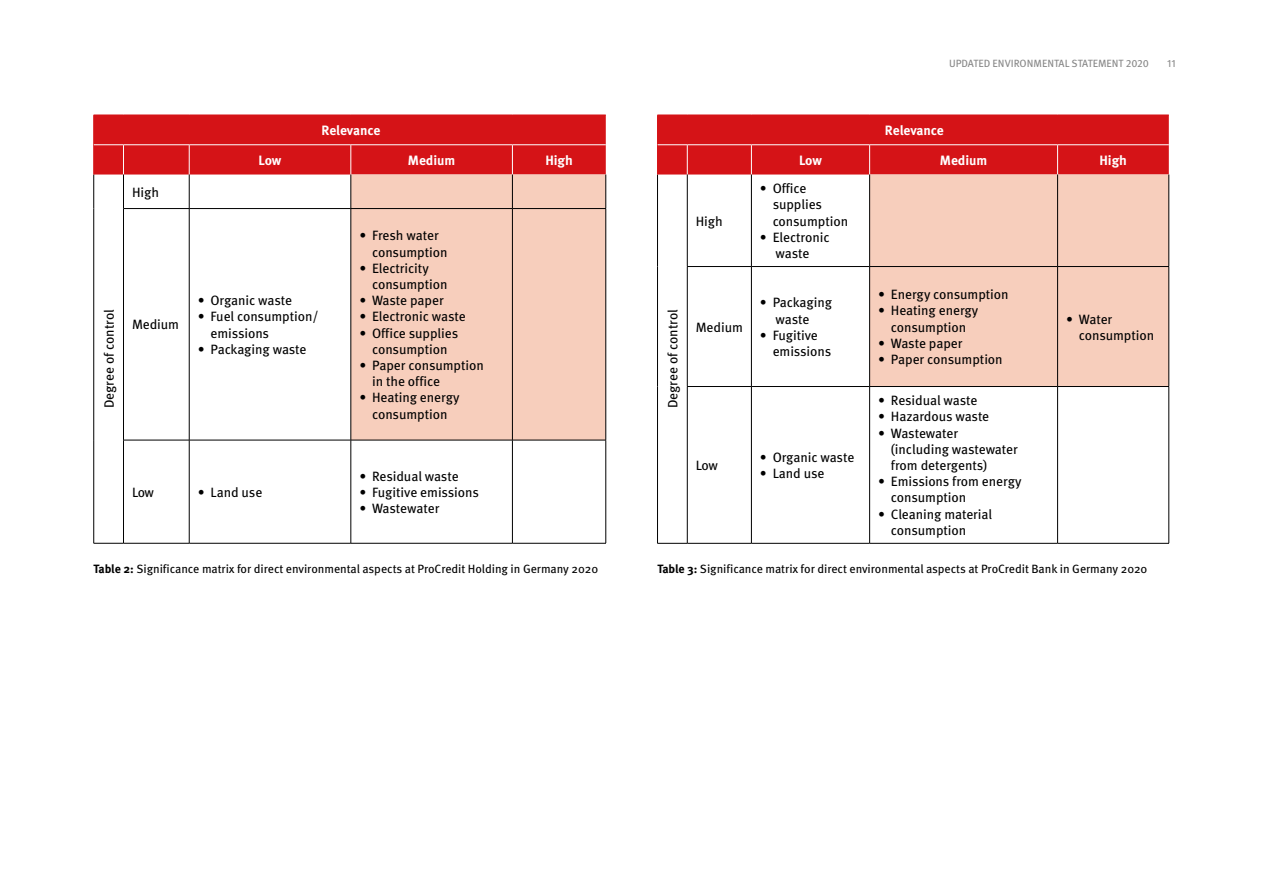
<style>
.page{position:relative;width:1263px;height:893px;background:#fff}
.page>*{position:absolute;margin:0;border:0;box-sizing:border-box;transform-origin:0 0}
.t1{font:13.5px/16.2px "Meta Pro";letter-spacing:-.005em;color:#000}
.t2{font:700 13.5px "Meta Pro";letter-spacing:-.005em;color:#fff}
.t3{font:12px "Meta Pro";letter-spacing:-.005em;color:#000}
.t4{font:10.5px "Meta Pro";color:#878787}
.s1{font-weight:700}
</style>
<div class="page">
<div style="left:352px;top:175px;width:253px;height:265px;background:#f7cebc"></div>
<hr style="left:123px;top:208px;width:66px;height:1px;background:#000">
<hr style="left:189px;top:208px;width:162px;height:1px;background:#000">
<hr style="left:351px;top:208px;width:161px;height:1px;background:#000">
<hr style="left:512px;top:208px;width:94px;height:1px;background:#000">
<hr style="left:123px;top:440px;width:66px;height:1px;background:#000">
<hr style="left:189px;top:440px;width:162px;height:1px;background:#000">
<hr style="left:351px;top:440px;width:161px;height:1px;background:#000">
<hr style="left:512px;top:440px;width:94px;height:1px;background:#000">
<svg style="left:94px;top:543px;width:29px;height:1px"></svg>
<hr style="left:123px;top:543px;width:66px;height:1px;background:#000">
<hr style="left:189px;top:543px;width:162px;height:1px;background:#000">
<hr style="left:351px;top:543px;width:161px;height:1px;background:#000">
<hr style="left:512px;top:543px;width:94px;height:1px;background:#000">
<hr style="left:93px;top:175px;width:1px;height:34px;background:#000">
<hr style="left:93px;top:209px;width:1px;height:231px;background:#000">
<hr style="left:93px;top:440px;width:1px;height:103px;background:#000">
<hr style="left:93px;top:115px;width:1px;height:30px;background:#d51317">
<hr style="left:93px;top:145px;width:1px;height:30px;background:#d51317">
<hr style="left:123px;top:175px;width:1px;height:33px;background:#000">
<hr style="left:189px;top:175px;width:1px;height:33px;background:#000">
<hr style="left:351px;top:175px;width:1px;height:33px;background:#000">
<hr style="left:512px;top:175px;width:1px;height:33px;background:#000">
<hr style="left:605px;top:175px;width:1px;height:33px;background:#000">
<hr style="left:123px;top:209px;width:1px;height:231px;background:#000">
<hr style="left:189px;top:209px;width:1px;height:231px;background:#000">
<hr style="left:351px;top:209px;width:1px;height:231px;background:#000">
<hr style="left:512px;top:209px;width:1px;height:231px;background:#000">
<hr style="left:605px;top:209px;width:1px;height:231px;background:#000">
<hr style="left:123px;top:440px;width:1px;height:103px;background:#000">
<hr style="left:189px;top:440px;width:1px;height:103px;background:#000">
<hr style="left:351px;top:440px;width:1px;height:103px;background:#000">
<hr style="left:512px;top:440px;width:1px;height:103px;background:#000">
<hr style="left:605px;top:440px;width:1px;height:103px;background:#000">
<div style="left:94px;top:115px;width:512px;height:60px;background:#d51317"></div>
<hr style="left:123px;top:144px;width:66px;height:1px;background:#fff">
<hr style="left:189px;top:144px;width:162px;height:1px;background:#fff">
<hr style="left:351px;top:144px;width:161px;height:1px;background:#fff">
<hr style="left:512px;top:144px;width:94px;height:1px;background:#fff">
<div style="left:870px;top:175px;width:298px;height:211px;background:#f7cebc"></div>
<hr style="left:687px;top:266px;width:64px;height:1px;background:#000">
<hr style="left:751px;top:266px;width:119px;height:1px;background:#000">
<hr style="left:870px;top:266px;width:187px;height:1px;background:#000">
<hr style="left:1057px;top:266px;width:112px;height:1px;background:#000">
<hr style="left:687px;top:386px;width:64px;height:1px;background:#000">
<hr style="left:751px;top:386px;width:119px;height:1px;background:#000">
<hr style="left:870px;top:386px;width:187px;height:1px;background:#000">
<hr style="left:1057px;top:386px;width:112px;height:1px;background:#000">
<hr style="left:657px;top:543px;width:30px;height:1px;background:#000">
<hr style="left:687px;top:543px;width:64px;height:1px;background:#000">
<hr style="left:751px;top:543px;width:119px;height:1px;background:#000">
<hr style="left:870px;top:543px;width:187px;height:1px;background:#000">
<hr style="left:1057px;top:543px;width:112px;height:1px;background:#000">
<hr style="left:657px;top:175px;width:1px;height:92px;background:#000">
<hr style="left:657px;top:267px;width:1px;height:119px;background:#000">
<hr style="left:657px;top:386px;width:1px;height:157px;background:#000">
<hr style="left:687px;top:175px;width:1px;height:91px;background:#000">
<hr style="left:751px;top:175px;width:1px;height:91px;background:#000">
<hr style="left:869px;top:175px;width:1px;height:91px;background:#000">
<hr style="left:1057px;top:175px;width:1px;height:91px;background:#000">
<hr style="left:1168px;top:175px;width:1px;height:91px;background:#000">
<hr style="left:687px;top:267px;width:1px;height:119px;background:#000">
<hr style="left:751px;top:267px;width:1px;height:119px;background:#000">
<hr style="left:869px;top:267px;width:1px;height:119px;background:#000">
<hr style="left:1057px;top:267px;width:1px;height:119px;background:#000">
<hr style="left:1168px;top:267px;width:1px;height:119px;background:#000">
<hr style="left:687px;top:387px;width:1px;height:156px;background:#000">
<hr style="left:751px;top:387px;width:1px;height:156px;background:#000">
<hr style="left:869px;top:387px;width:1px;height:156px;background:#000">
<hr style="left:1057px;top:387px;width:1px;height:156px;background:#000">
<hr style="left:1168px;top:387px;width:1px;height:156px;background:#000">
<div style="left:657px;top:115px;width:512px;height:60px;background:#d51317"></div>
<hr style="left:687px;top:144px;width:64px;height:1px;background:#fff">
<hr style="left:751px;top:144px;width:119px;height:1px;background:#fff">
<hr style="left:870px;top:144px;width:187px;height:1px;background:#fff">
<hr style="left:1057px;top:144px;width:112px;height:1px;background:#fff">
<p class="t2" style="left:322px;top:122px;width:60px">Relevance</p>
<p class="t1" style="left:132px;top:184px;width:29px">High</p>
<p class="t1" style="left:101px;top:408px;width:100px;rotate:-90deg">Degree of control</p>
<p class="t1" style="left:132px;top:317px;width:49px">Medium</p>
<p class="t2" style="left:258px;top:152px;width:25px">Low</p>
<p class="t2" style="left:408px;top:152px;width:49px">Medium</p>
<p class="t2" style="left:545px;top:152px;width:29px">High</p>
<p class="t1" style="left:198px;top:293px;width:96px">• Organic waste</p>
<p class="t1" style="left:210px;top:309px;width:110px;text-indent:-13px">• Fuel consumption/ emissions</p>
<p class="t1" style="left:198px;top:341px;width:110px">• Packaging waste</p>
<p class="t1" style="left:372px;top:228px;width:77px;text-indent:-13px">• Fresh water consumption</p>
<p class="t1" style="left:372px;top:260px;width:77px;text-indent:-13px">• Electricity consumption</p>
<p class="t1" style="left:359px;top:293px;width:86px">• Waste paper</p>
<p class="t1" style="left:359px;top:309px;width:108px">• Electronic waste</p>
<p class="t1" style="left:359px;top:325px;width:100px;text-align:center">• Office supplies consumption</p>
<p class="t1" style="left:372px;top:358px;width:113px;text-indent:-13px">• Paper consumption in the office</p>
<p class="t1" style="left:359px;top:390px;width:102px;text-align:center">• Heating energy consumption</p>
<p class="t1" style="left:132px;top:484px;width:24px">Low</p>
<p class="t1" style="left:198px;top:484px;width:66px">• Land use</p>
<p class="t1" style="left:359px;top:468px;width:101px">• Residual waste</p>
<p class="t1" style="left:359px;top:484px;width:121px">• Fugitive emissions</p>
<p class="t1" style="left:359px;top:501px;width:82px">• Wastewater</p>
<p class="t3" style="left:94px;top:561px;width:506px"><span class="s1">Table 2:</span> Significance matrix for direct environmental aspects at ProCredit Holding in Germany 2020</p>
<p class="t4" style="left:949px;top:57px;width:201px">UPDATED ENVIRONMENTAL STATEMENT 2020</p>
<p class="t4" style="left:1167px;top:57px;width:10px">11</p>
<p class="t2" style="left:885px;top:122px;width:60px">Relevance</p>
<p class="t1" style="left:696px;top:213px;width:29px">High</p>
<p class="t2" style="left:799px;top:152px;width:25px">Low</p>
<p class="t2" style="left:940px;top:152px;width:49px">Medium</p>
<p class="t2" style="left:1099px;top:152px;width:29px">High</p>
<p class="t1" style="left:773px;top:181px;width:77px;text-indent:-13px">• Office supplies consumption</p>
<p class="t1" style="left:760px;top:229px;width:71px;text-align:center">• Electronic waste</p>
<p class="t1" style="left:878px;top:287px;width:132px">• Energy consumption</p>
<p class="t1" style="left:878px;top:303px;width:102px;text-align:center">• Heating energy consumption</p>
<p class="t1" style="left:878px;top:335px;width:86px">• Waste paper</p>
<p class="t1" style="left:878px;top:352px;width:126px">• Paper consumption</p>
<p class="t1" style="left:760px;top:295px;width:74px;text-align:center">• Packaging waste</p>
<p class="t1" style="left:773px;top:327px;width:60px;text-indent:-13px">• Fugitive emissions</p>
<p class="t1" style="left:665px;top:408px;width:100px;rotate:-90deg">Degree of control</p>
<p class="t1" style="left:1079px;top:311px;width:77px;text-indent:-13px">• Water consumption</p>
<p class="t1" style="left:696px;top:319px;width:49px">Medium</p>
<p class="t1" style="left:878px;top:393px;width:101px">• Residual waste</p>
<p class="t1" style="left:878px;top:409px;width:113px">• Hazardous waste</p>
<p class="t1" style="left:891px;top:425px;width:128px;text-indent:-13px">• Wastewater (including wastewater from detergents)</p>
<p class="t1" style="left:891px;top:474px;width:132px;text-indent:-13px">• Emissions from energy consumption</p>
<p class="t1" style="left:891px;top:506px;width:103px;text-indent:-13px">• Cleaning material consumption</p>
<p class="t3" style="left:657px;top:561px;width:492px"><span class="s1">Table 3:</span> Significance matrix for direct environmental aspects at ProCredit Bank in Germany 2020</p>
<p class="t1" style="left:760px;top:449px;width:96px">• Organic waste</p>
<p class="t1" style="left:760px;top:466px;width:66px">• Land use</p>
<p class="t1" style="left:696px;top:458px;width:24px">Low</p>
</div>
